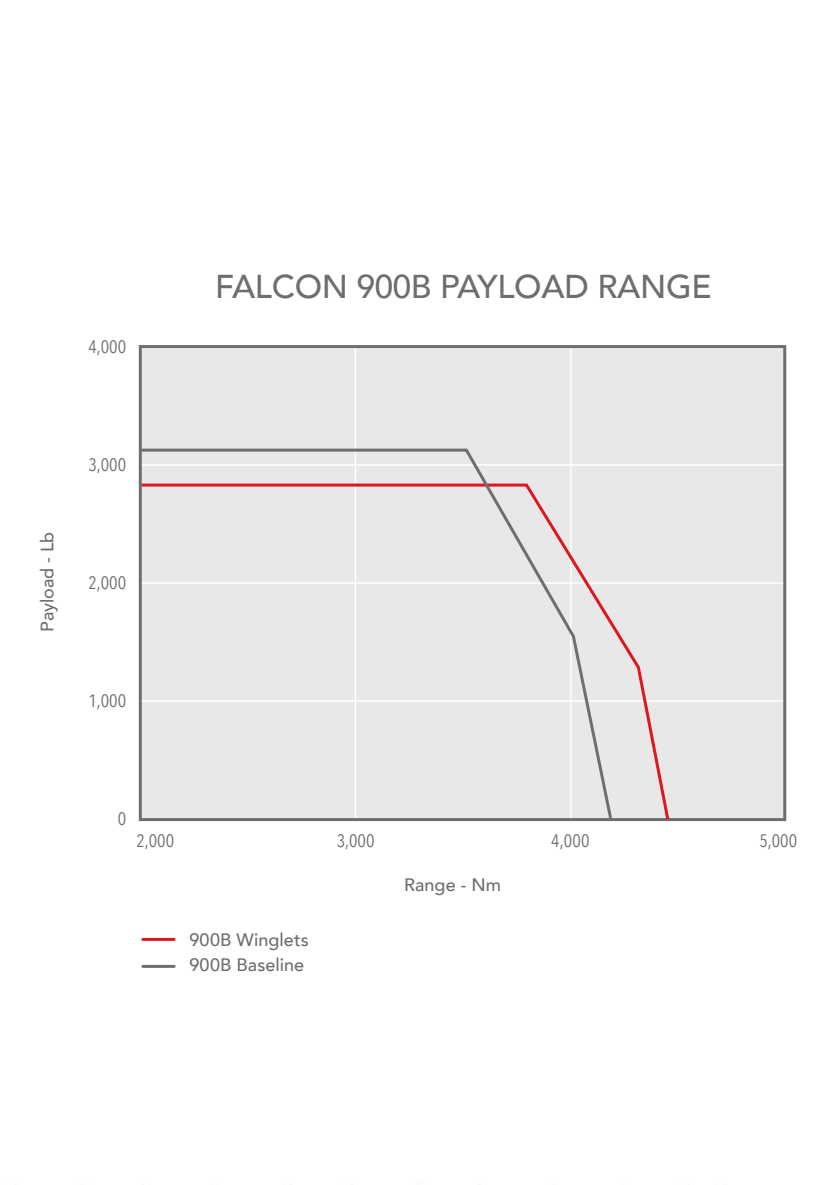
<style>
.page{position:relative;width:840px;height:1185px;background:#fff}
.page>*{position:absolute;margin:0;border:0;box-sizing:border-box;transform-origin:0 0}
.t1{font:500 33px "Avenir";letter-spacing:-.01em;color:#6e6e71}
.t2{font:500 18px/25.7px "Avenir";color:#6e6e71}
.t3{font:18px "Avenir Next Condensed";color:#6e6e71}
</style>
<div class="page">
<hr style="left:143px;top:938px;width:31px;height:3px;background:#dc171f">
<hr style="left:143px;top:965px;width:31px;height:3px;background:#6e6e71">
<div style="left:140px;top:347px;width:645px;height:473px;background:#e8e8e8"></div>
<hr style="left:355px;top:347px;width:1px;height:473px;background:#fff">
<hr style="left:570px;top:347px;width:2px;height:473px;background:#fff">
<hr style="left:141px;top:700px;width:644px;height:2px;background:#fff">
<hr style="left:141px;top:582px;width:644px;height:2px;background:#fff">
<hr style="left:141px;top:464px;width:644px;height:2px;background:#fff">
<svg style="left:614px;top:625px;width:57px;height:197px"></svg>
<svg style="left:139px;top:447px;width:475px;height:375px"></svg>
<p class="t3" style="left:88px;top:331px;width:39px">4,000</p>
<p class="t2" style="left:33px;top:632px;width:102px;rotate:-90deg">Payload - Lb</p>
<p class="t3" style="left:88px;top:449px;width:39px">3,000</p>
<p class="t3" style="left:88px;top:567px;width:39px">2,000</p>
<p class="t3" style="left:88px;top:686px;width:39px">1,000</p>
<h1 class="t1" style="left:215px;top:258px;width:498px">FALCON 900B PAYLOAD RANGE</h1>
<p class="t3" style="left:118px;top:804px;width:10px">0</p>
<p class="t3" style="left:136px;top:826px;width:39px">2,000</p>
<p class="t3" style="left:337px;top:826px;width:39px">3,000</p>
<p class="t3" style="left:551px;top:826px;width:40px">4,000</p>
<p class="t3" style="left:759px;top:826px;width:39px">5,000</p>
<p class="t2" style="left:404px;top:871px;width:98px">Range - Nm</p>
<p class="t2" style="left:189px;top:925px;width:121px">900B Winglets<br>900B Baseline</p>
</div>
